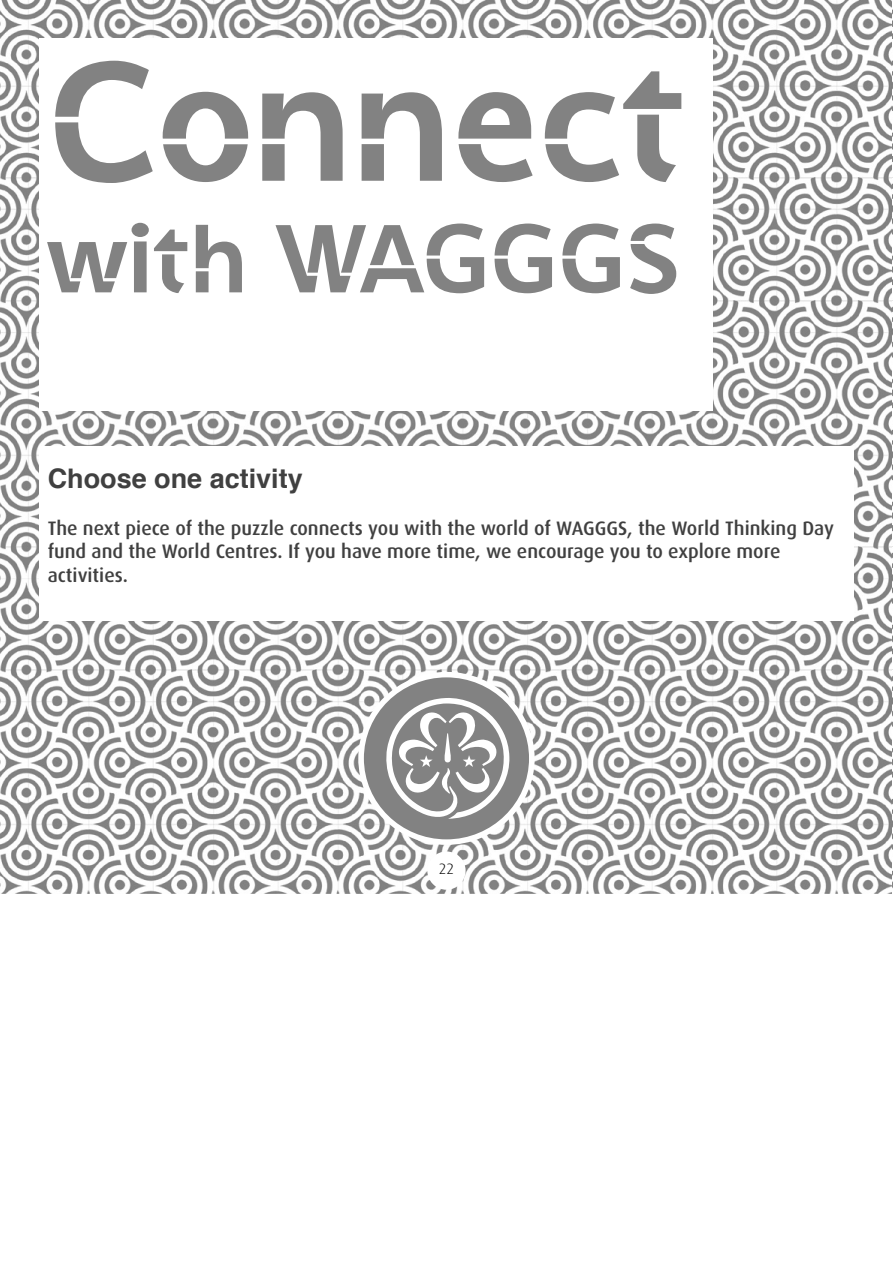
<style>
.page{position:relative;width:893px;height:1263px;background:#fff}
.page>*{position:absolute;margin:0;border:0;box-sizing:border-box;transform-origin:0 0}
.t1{font:700 162px "Stenha";color:#828282}
.t2{font:700 93px "Stenha";color:#828282}
.t3{font:700 27px "Helvetica";color:#404040}
.t4{font:500 19.5px/23.4px "Dax";color:#404040}
.t5{font:300 15px "Dax";color:#000}
</style>
<div class="page">
<img style="left:0;top:0;width:892px;height:893px">
<div style="left:39px;top:446px;width:815px;height:175px;background:#fff"></div>
<div style="left:39px;top:38px;width:673px;height:372px;background:#fff"></div>
<svg style="left:358px;top:672px;width:177px;height:173px"></svg>
<img style="left:892px;top:0;width:1px;height:893px">
<div style="left:427px;top:851px;width:39px;height:39px;background:#fff;border-radius:50%"></div>
<p class="t1" style="left:47px;top:25px;width:640px">Connect</p>
<p class="t2" style="left:47px;top:203px;width:636px">with WAGGGS</p>
<p class="t3" style="left:48px;top:457px;width:257px">Choose one activity</p>
<p class="t4" style="left:48px;top:516px;width:788px">The next piece of the puzzle connects you with the world of WAGGGS, the World Thinking Day fund and the World Centres. If you have more time, we encourage you to explore more</p>
<p class="t4" style="left:48px;top:563px;width:82px">activities.</p>
<p class="t5" style="left:439px;top:861px;width:17px">22</p>
</div>
